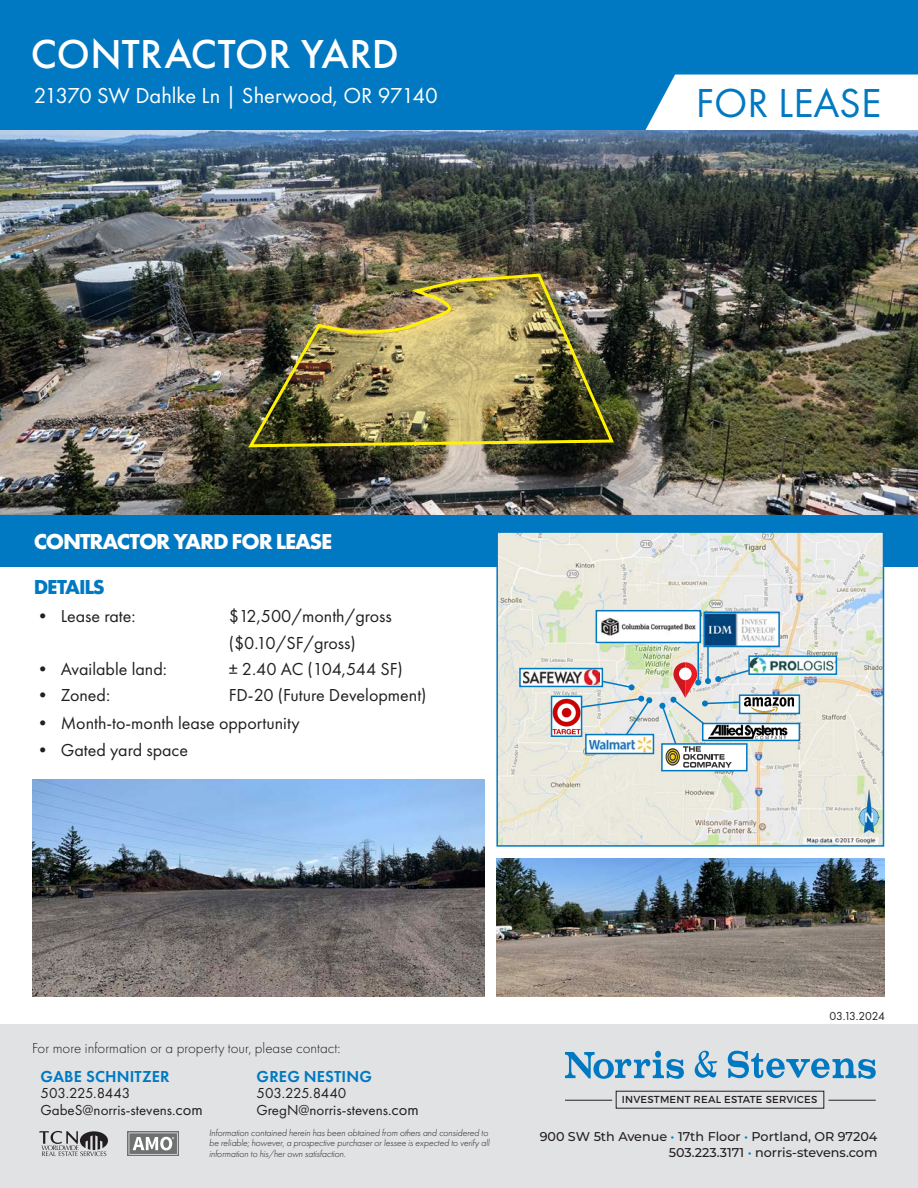
<style>
.page{position:relative;width:918px;height:1188px;background:#fff}
.page>*{position:absolute;margin:0;border:0;box-sizing:border-box;transform-origin:0 0}
.t1{font:500 42px "Futura PT";letter-spacing:.005em;color:#fff}
.t2{font:42px "Futura PT";color:#0079c2}
.t3{font:22.5px "Futura PT";letter-spacing:-.005em;color:#fff}
.t4{font:700 22.5px "Futura PT";letter-spacing:-.05em;color:#fff}
.t5{font:700 21px "Futura PT";letter-spacing:-.05em;color:#0079c2}
.t6{font:18px "Futura PT";color:#231f20}
.t7{font:18px "Futura PT";letter-spacing:-.02em;color:#231f20}
.t8{font:600 16.5px "Futura PT";letter-spacing:.01em;color:#0079c2}
.t9{font:15px/16.5px "Futura PT";color:#231f20}
.t10{font:300 15px "Futura PT";color:#231f20}
.t11{font:500 12.75px/16.5px "Montserrat";color:#231f20;text-align:right}
.t12{font:12px "Futura PT";letter-spacing:-.025em;color:#231f20}
.t13{font:10.2px "Montserrat";letter-spacing:.02em;color:#231f20}
.t14{font:italic 300 9.75px/10.5px "Futura PT";letter-spacing:-.01em;color:#231f20}
.s1{font-size:16.5px}
.s2{color:#0079c2}
</style>
<div class="page">
<div style="left:0;top:0;width:918px;height:131px;background:#0079c2"></div>
<div style="left:0;top:1024px;width:918px;height:164px;background:#e1e2e4"></div>
<svg style="left:39px;top:1131px;width:69px;height:25px"></svg>
<div style="left:127px;top:1131px;width:52px;height:25px;background:#abadad"></div>
<svg style="left:129px;top:1133px;width:49px;height:22px"></svg>
<svg style="left:565px;top:1051px;width:119px;height:28px"></svg>
<svg style="left:728px;top:1051px;width:148px;height:28px"></svg>
<svg style="left:695px;top:1051px;width:22px;height:27px"></svg>
<div style="left:616px;top:1091px;width:208px;height:17px;border:1px solid #231f20"></div>
<hr style="left:565px;top:1100px;width:47px;height:1px;background:#231f20">
<hr style="left:829px;top:1100px;width:47px;height:1px;background:#231f20">
<svg style="left:645px;top:75px;width:273px;height:56px;background:#edf5fa"></svg>
<div style="left:0;top:513px;width:918px;height:54px;background:#0079c2"></div>
<img style="left:0;top:131px;width:918px;height:383px">
<img style="left:246px;top:272px;width:370px;height:177px">
<img style="left:499px;top:534px;width:382px;height:310px">
<div style="left:496px;top:531px;width:388px;height:316px;border:2px solid #0079c2"></div>
<img style="left:858px;top:789px;width:22px;height:43px">
<hr style="left:697px;top:640px;width:2px;height:43px;background:#0079c2">
<img style="left:599px;top:613px;width:99px;height:27px">
<div style="left:596px;top:610px;width:105px;height:33px;border:2px solid #0079c2"></div>
<hr style="left:707px;top:638px;width:2px;height:43px;background:#0079c2">
<img style="left:706px;top:615px;width:71px;height:29px">
<div style="left:703px;top:612px;width:77px;height:35px;border:2px solid #0079c2"></div>
<img style="left:751px;top:658px;width:83px;height:14px">
<div style="left:748px;top:655px;width:89px;height:20px;border:2px solid #0079c2"></div>
<div style="left:703px;top:724px;width:96px;height:16px;background:#fff"></div>
<img style="left:758px;top:726px;width:30px;height:12px">
<div style="left:702px;top:723px;width:98px;height:18px;border:2px solid #0079c2"></div>
<svg style="left:591px;top:678px;width:44px;height:12px"></svg>
<svg style="left:573px;top:696px;width:79px;height:45px;background:#d4dddd"></svg>
<img style="left:554px;top:699px;width:25px;height:35px">
<div style="left:551px;top:696px;width:31px;height:41px;border:2px solid #0079c2"></div>
<svg style="left:522px;top:671px;width:78px;height:13px"></svg>
<img style="left:523px;top:671px;width:76px;height:13px">
<div style="left:519px;top:668px;width:84px;height:19px;border:2px solid #0079c2"></div>
<div style="left:661px;top:743px;width:87px;height:28px;border:2px solid #0079c2"></div>
<img style="left:588px;top:737px;width:63px;height:14px">
<div style="left:585px;top:734px;width:69px;height:20px;border:2px solid #0079c2"></div>
<div style="left:740px;top:695px;width:59px;height:18px;background:#fff"></div>
<img style="left:758px;top:697px;width:36px;height:14px">
<div style="left:739px;top:694px;width:61px;height:20px;border:2px solid #0079c2"></div>
<svg style="left:659px;top:662px;width:99px;height:106px"></svg>
<div style="left:679px;top:668px;width:13px;height:12px;background:#fff;border-radius:50%"></div>
<img style="left:496px;top:859px;width:388px;height:137px">
<img style="left:32px;top:780px;width:452px;height:217px">
<h1 class="t1" style="left:31px;top:29px;width:369px">CONTRACTOR YARD</h1>
<h2 class="t3" style="left:34px;top:82px;width:406px">21370 SW Dahlke Ln | Sherwood, OR 97140</h2>
<p class="t4" style="left:34px;top:526px;width:300px">CONTRACTOR YARD FOR LEASE</p>
<p class="t5" style="left:34px;top:574px;width:73px">DETAILS</p>
<p class="t6" style="left:34px;top:606px;width:103px">• Lease rate:</p>
<p class="t6" style="left:229px;top:606px;width:165px">$12,500/month/gross</p>
<p class="t6" style="left:229px;top:632px;width:129px">($0.10/SF/gross)</p>
<p class="t6" style="left:34px;top:658px;width:135px">• Available land:</p>
<p class="t7" style="left:229px;top:658px;width:176px">± 2.40 AC (104,544 SF)</p>
<p class="t6" style="left:34px;top:685px;width:78px">• Zoned:</p>
<p class="t6" style="left:229px;top:685px;width:199px">FD-20 (Future Development)</p>
<p class="t6" style="left:34px;top:713px;width:267px">• Month-to-month lease opportunity</p>
<p class="t6" style="left:34px;top:739px;width:156px">• Gated yard space</p>
<h1 class="t2" style="left:696px;top:78px;width:187px">FOR LEASE</h1>
<p class="t12" style="left:829px;top:1009px;width:57px">03.13.2024</p>
<h3 class="t10" style="left:32px;top:1040px;width:310px">For more information or a property tour, please contact:</h3>
<h3 class="t8" style="left:41px;top:1066px;width:131px">GABE SCHNITZER</h3>
<h3 class="t9" style="left:40px;top:1085px;width:164px">503.225.8443<br>GabeS@norris-stevens.<span class="s1">com</span></h3>
<h3 class="t8" style="left:257px;top:1066px;width:117px">GREG NESTING</h3>
<h3 class="t9" style="left:256px;top:1085px;width:164px">503.225.8440<br>GregN@norris-stevens.<span class="s1">com</span></h3>
<p class="t14" style="left:209px;top:1127px;width:282px">Information contained herein has been obtained from others and considered to be reliable; however, a prospective purchaser or lessee is expected to verify all information to his/her own satisfaction.</p>
<h3 class="t11" style="left:540px;top:1127px;width:339px">900 SW 5th Avenue <span class="s2">•</span> 17th Floor <span class="s2">•</span> Portland, OR 97204<br>503.223.3171 <span class="s2">•</span> norris-stevens.com</h3>
<p class="t13" style="left:622px;top:1094px;width:197px">INVESTMENT REAL ESTATE SERVICES</p>
</div>
